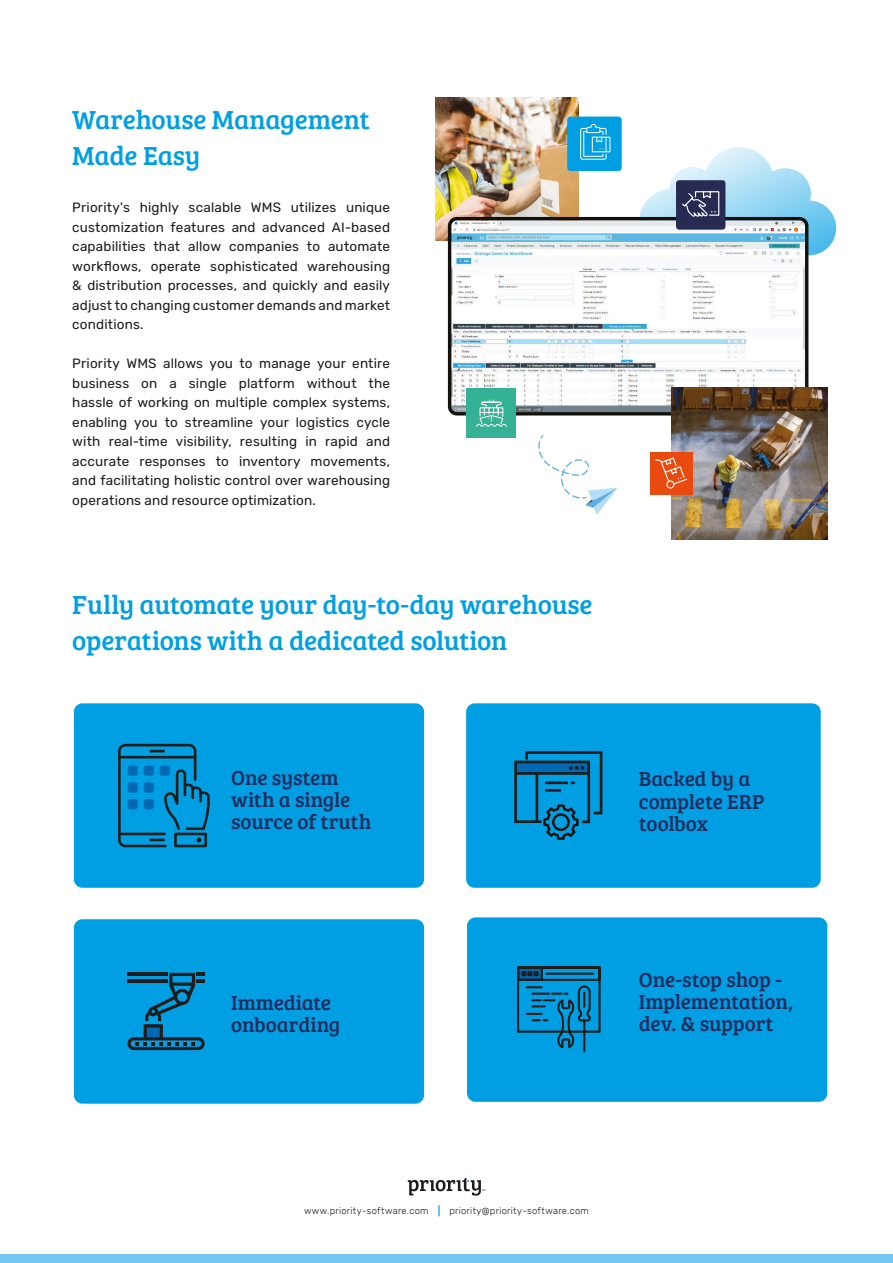
<style>
.page{position:relative;width:893px;height:1263px;background:#fff}
.page>*{position:absolute;margin:0;border:0;box-sizing:border-box;transform-origin:0 0}
.t1{font:27px/36px "Bree Serif";letter-spacing:-.01em;color:#009fe3}
.t2{font:21px/22px "Bree Serif";letter-spacing:-.01em;color:#242d5f}
.t3{font:13.5px/19.5px "Rubik";letter-spacing:.01em;color:#1d1d1b;text-align:justify}
.t4{font:300 9.45px "Rubik";letter-spacing:.025em;color:#1d1d1b}
</style>
<div class="page">
<img style="left:435px;top:97px;width:143px;height:143px">
<svg style="left:438px;top:1205px;width:2px;height:11px"></svg>
<div style="left:0;top:1254px;width:893px;height:9px;background:#72c7f0"></div>
<svg style="left:448px;top:217px;width:360px;height:198px"></svg>
<img style="left:672px;top:388px;width:155px;height:152px">
<div style="left:567px;top:117px;width:55px;height:54px;background:#009fe3;border-radius:3px"></div>
<div style="left:467px;top:388px;width:49px;height:50px;background:#35b295"></div>
<div style="left:650px;top:452px;width:43px;height:42px;background:#e84a0f"></div>
<svg style="left:580px;top:124px;width:31px;height:36px"></svg>
<svg style="left:476px;top:399px;width:31px;height:28px"></svg>
<svg style="left:655px;top:457px;width:33px;height:32px"></svg>
<svg style="left:636px;top:147px;width:200px;height:126px"></svg>
<svg style="left:538px;top:435px;width:80px;height:80px"></svg>
<div style="left:466px;top:703px;width:355px;height:185px;background:#009fe3;border-radius:9px"></div>
<div style="left:467px;top:917px;width:360px;height:185px;background:#009fe3;border-radius:9px"></div>
<div style="left:74px;top:703px;width:350px;height:185px;background:#009fe3;border-radius:9px"></div>
<div style="left:74px;top:919px;width:350px;height:185px;background:#009fe3;border-radius:9px"></div>
<svg style="left:118px;top:743px;width:92px;height:105px"></svg>
<svg style="left:514px;top:751px;width:89px;height:89px"></svg>
<svg style="left:127px;top:973px;width:78px;height:77px"></svg>
<svg style="left:517px;top:966px;width:84px;height:87px"></svg>
<svg style="left:408px;top:1178px;width:77px;height:17px"></svg>
<h2 class="t1" style="left:72px;top:100px;width:299px">Warehouse Management<br>Made Easy</h2>
<p class="t3" style="left:346px;top:198px;width:45px">unique</p>
<p class="t3" style="left:72px;top:198px;width:59px">Priority s'</p>
<p class="t3" style="left:140px;top:198px;width:41px">highly</p>
<p class="t3" style="left:291px;top:198px;width:47px">utilizes</p>
<p class="t3" style="left:189px;top:198px;width:54px">scalable</p>
<p class="t3" style="left:251px;top:198px;width:32px">WMS</p>
<p class="t3" style="left:171px;top:218px;width:56px">features</p>
<p class="t3" style="left:72px;top:218px;width:93px">customization</p>
<p class="t3" style="left:232px;top:218px;width:25px">and</p>
<p class="t3" style="left:262px;top:218px;width:64px">advanced</p>
<p class="t3" style="left:332px;top:218px;width:60px">AI-based</p>
<p class="t3" style="left:72px;top:237px;width:75px">capabilities</p>
<p class="t3" style="left:153px;top:237px;width:28px">that</p>
<p class="t3" style="left:188px;top:237px;width:35px">allow</p>
<p class="t3" style="left:229px;top:237px;width:71px">companies</p>
<p class="t3" style="left:307px;top:237px;width:15px">to</p>
<p class="t3" style="left:328px;top:237px;width:64px">automate</p>
<p class="t3" style="left:72px;top:257px;width:71px">workflows,</p>
<p class="t3" style="left:72px;top:276px;width:319px">&amp; distribution processes, and quickly and easily adjust to changing customer demands and market conditions.</p>
<p class="t3" style="left:352px;top:354px;width:39px">entire</p>
<p class="t3" style="left:210px;top:257px;width:89px">sophisticated</p>
<p class="t3" style="left:307px;top:257px;width:84px">warehousing</p>
<p class="t3" style="left:151px;top:257px;width:51px">operate</p>
<p class="t3" style="left:72px;top:354px;width:49px">Priority</p>
<p class="t3" style="left:126px;top:354px;width:32px">WMS</p>
<p class="t3" style="left:163px;top:354px;width:42px">allows</p>
<p class="t3" style="left:240px;top:354px;width:15px">to</p>
<p class="t3" style="left:210px;top:354px;width:25px">you</p>
<p class="t3" style="left:259px;top:354px;width:53px">manage</p>
<p class="t3" style="left:317px;top:354px;width:30px">your</p>
<p class="t3" style="left:239px;top:374px;width:57px">platform</p>
<p class="t3" style="left:72px;top:374px;width:58px">business</p>
<p class="t3" style="left:72px;top:393px;width:319px">hassle of working on multiple complex systems,</p>
<p class="t3" style="left:356px;top:413px;width:35px">cycle</p>
<p class="t3" style="left:189px;top:374px;width:39px">single</p>
<p class="t3" style="left:307px;top:374px;width:51px">without</p>
<p class="t3" style="left:369px;top:374px;width:23px">the</p>
<p class="t3" style="left:141px;top:374px;width:18px">on</p>
<p class="t3" style="left:169px;top:374px;width:9px">a</p>
<p class="t3" style="left:72px;top:413px;width:57px">enabling</p>
<p class="t3" style="left:185px;top:413px;width:70px">streamline</p>
<p class="t3" style="left:296px;top:413px;width:55px">logistics</p>
<p class="t3" style="left:165px;top:413px;width:15px">to</p>
<p class="t3" style="left:134px;top:413px;width:25px">you</p>
<p class="t3" style="left:260px;top:413px;width:30px">your</p>
<p class="t3" style="left:72px;top:432px;width:30px">with</p>
<p class="t3" style="left:109px;top:432px;width:60px">real-time</p>
<p class="t3" style="left:176px;top:432px;width:57px">visibility,</p>
<p class="t3" style="left:240px;top:432px;width:59px">resulting</p>
<p class="t3" style="left:305px;top:432px;width:13px">in</p>
<p class="t3" style="left:325px;top:432px;width:34px">rapid</p>
<p class="t3" style="left:366px;top:432px;width:25px">and</p>
<p class="t3" style="left:239px;top:452px;width:63px">inventory</p>
<p class="t3" style="left:72px;top:452px;width:319px;text-align:left">accurate<br>and facilitating holistic control over warehousing operations and resource optimization.</p>
<p class="t3" style="left:216px;top:452px;width:15px">to</p>
<p class="t3" style="left:311px;top:452px;width:81px">movements,</p>
<p class="t3" style="left:139px;top:452px;width:68px">responses</p>
<h2 class="t1" style="left:72px;top:585px;width:522px">Fully automate your day-to-day warehouse operations with a dedicated solution</h2>
<p class="t2" style="left:231px;top:765px;width:142px">One system with a single source of truth</p>
<p class="t2" style="left:639px;top:767px;width:127px">Backed by a complete ERP toolbox</p>
<p class="t2" style="left:231px;top:990px;width:111px">Immediate onboarding</p>
<p class="t2" style="left:639px;top:968px;width:156px">One-stop shop -<br>Implementation, dev. &amp; support</p>
<p class="t4" style="left:304px;top:1205px;width:126px">www.priority-software.com</p>
<p class="t4" style="left:449px;top:1205px;width:141px">priority@priority-software.com</p>
</div>
